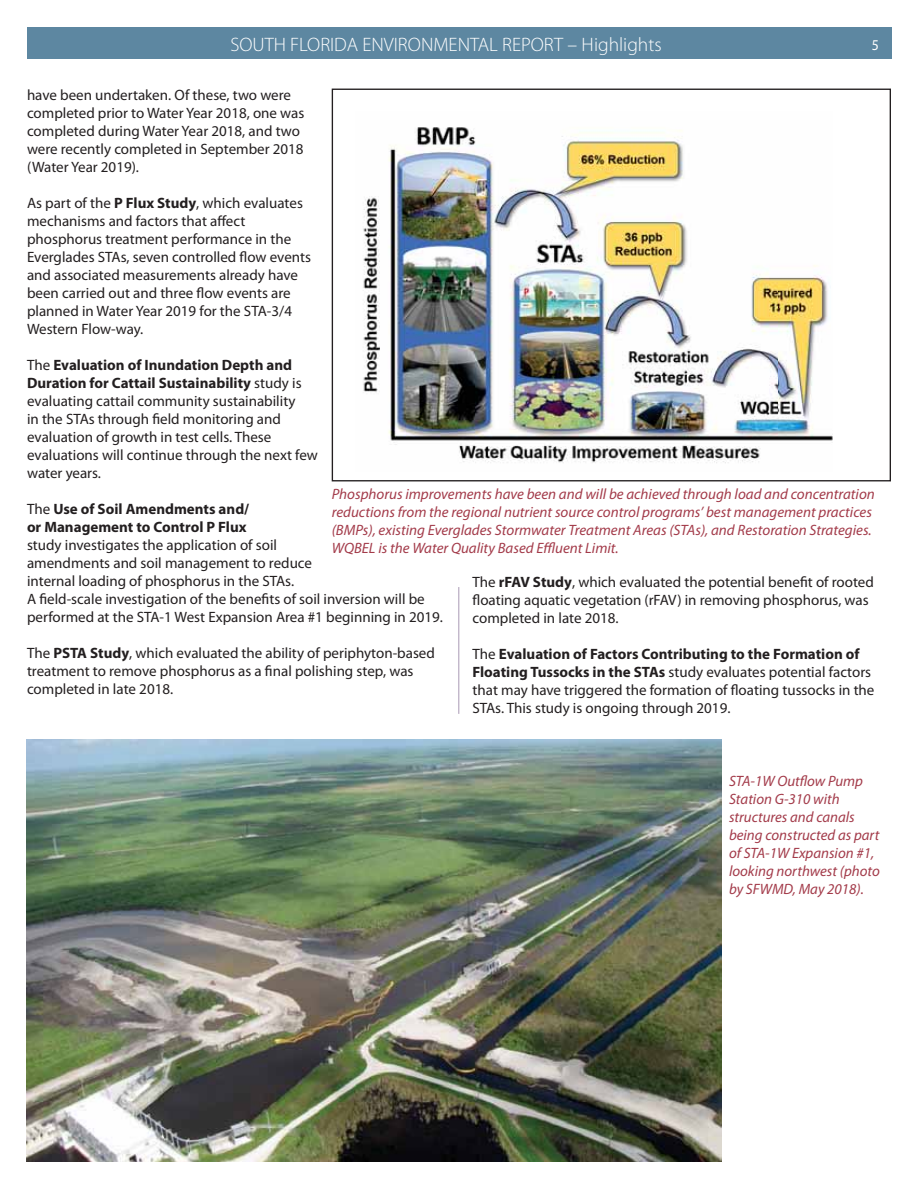
<style>
.page{position:relative;width:918px;height:1188px;background:#fff}
.page>*{position:absolute;margin:0;border:0;box-sizing:border-box;transform-origin:0 0}
.t1{font:300 19.5px "Myriad Pro";color:#fff}
.t2{font:15px/18px "Myriad Pro";color:#231f20}
.t3{font:italic 15px/18px "Myriad Pro";color:#a33b4a}
.t4{font:700 15px/18px "Myriad Pro";color:#231f20}
.t5{font:15px "Myriad Pro";color:#fff;scale:.92 1}
.s1{font-weight:700}
.s2{font-weight:400}
</style>
<div class="page">
<div style="left:27px;top:27px;width:864px;height:32px;background:#5d87a1"></div>
<img style="left:26px;top:740px;width:695px;height:422px">
<img style="left:363px;top:127px;width:469px;height:336px">
<hr style="left:459px;top:587px;width:1px;height:127px;background:#a999b4">
<h1 class="t1" style="left:230px;top:32px;width:433px">SOUTH FLORIDA ENVIRONMENTAL REPORT – Highlights</h1>
<p class="t2" style="left:27px;top:87px;width:279px">have been undertaken. Of these, two were completed prior to Water Year 2018, one was completed during Water Year 2018, and two were recently completed in September 2018 (Water Year 2019).</p>
<p class="t2" style="left:27px;top:195px;width:286px">As part of the <span class="s1">P Flux Study</span>, which evaluates mechanisms and factors that affect phosphorus treatment performance in the Everglades STAs, seven controlled flow events and associated measurements already have been carried out and three flow events are planned in Water Year 2019 for the STA-3/4<br>Western Flow-way.</p>
<p class="t2" style="left:27px;top:357px;width:293px">The <span class="s1">Evaluation of Inundation Depth and Duration for Cattail Sustainability</span> study is evaluating cattail community sustainability<br>in the STAs through field monitoring and evaluation of growth in test cells. These evaluations will continue through the next few water years.</p>
<p class="t4" style="left:27px;top:501px;width:224px"><span class="s2">The</span> Use of Soil Amendments and/ or Management to Control P Flux</p>
<p class="t2" style="left:27px;top:537px;width:417px">study investigates the application of soil<br>amendments and soil management to reduce<br>internal loading of phosphorus in the STAs.<br>A field-scale investigation of the benefits of soil inversion will be performed at the STA-1 West Expansion Area #1 beginning in 2019.</p>
<p class="t2" style="left:27px;top:645px;width:409px">The <span class="s1">PSTA Study</span>, which evaluated the ability of periphyton-based treatment to remove phosphorus as a final polishing step, was completed in late 2018.</p>
<p class="t5" style="left:872px;top:39px;width:9px">5</p>
<p class="t3" style="left:332px;top:486px;width:545px">Phosphorus improvements have been and will be achieved through load and concentration reductions from the regional nutrient source control programs’ best management practices (BMPs), existing Everglades Stormwater Treatment Areas (STAs), and Restoration Strategies.<br>WQBEL is the Water Quality Based Effluent Limit.</p>
<p class="t2" style="left:472px;top:574px;width:403px">The <span class="s1">rFAV Study</span>, which evaluated the potential benefit of rooted floating aquatic vegetation (rFAV) in removing phosphorus, was completed in late 2018.</p>
<p class="t2" style="left:472px;top:646px;width:404px">The <span class="s1">Evaluation of Factors Contributing to the Formation of Floating Tussocks in the STAs</span> study evaluates potential factors that may have triggered the formation of floating tussocks in the STAs. This study is ongoing through 2019.</p>
<p class="t3" style="left:729px;top:773px;width:152px">STA-1W Outflow Pump<br>Station G-310 with structures and canals being constructed as part of STA-1W Expansion #1, looking northwest (photo by SFWMD, May 2018).</p>
</div>
